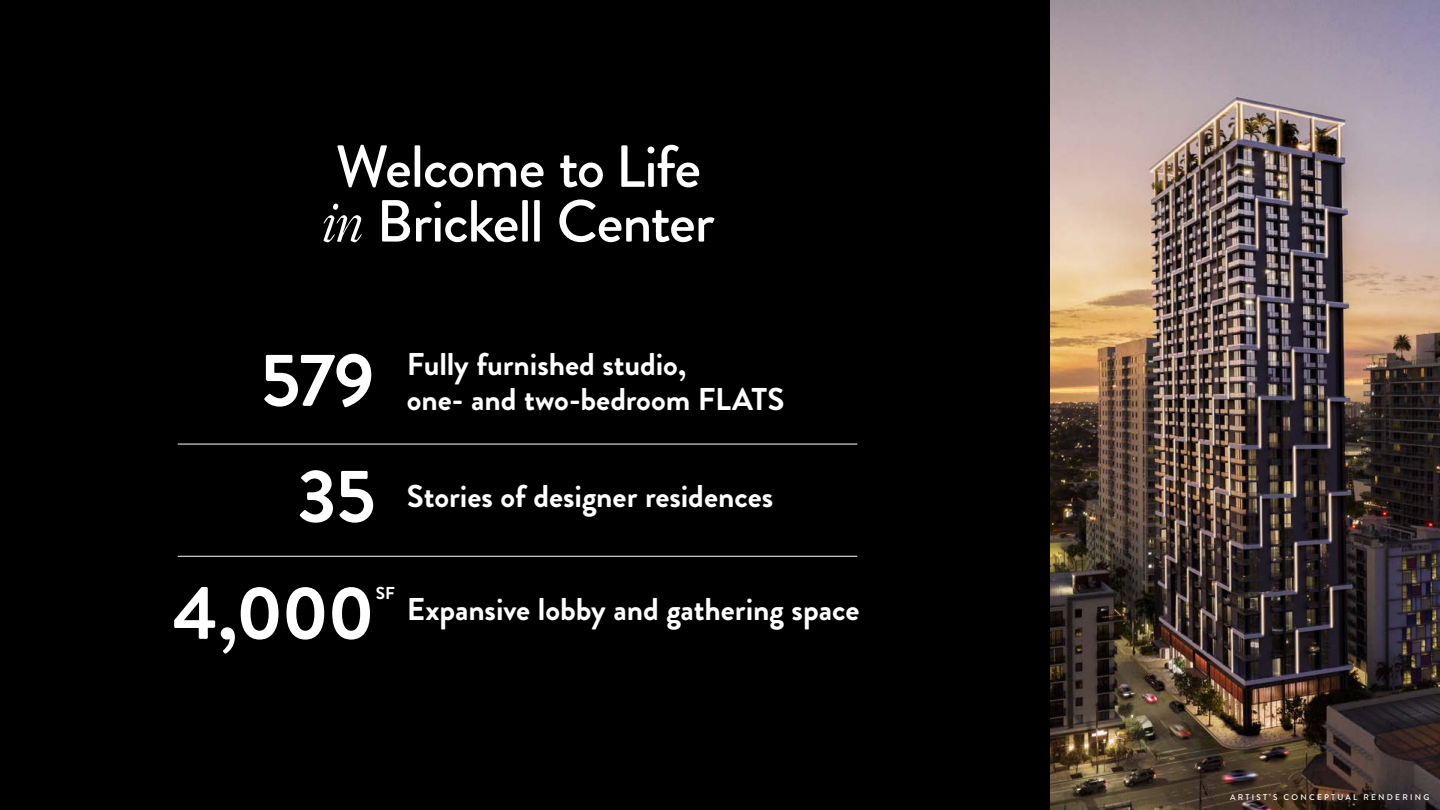
<style>
.page{position:relative;width:1440px;height:810px;background:#000}
.page>*{position:absolute;margin:0;border:0;box-sizing:border-box;transform-origin:0 0}
.t1{font:700 75px "Brandon Grotesque";letter-spacing:-.015em;color:#fff}
.t2{font:500 59.25px/54.8px "Brandon Grotesque";letter-spacing:-.02em;color:#fff}
.t3{font:700 31.5px/34.5px "Brandon Grotesque";color:#fff}
.t4{font:700 17.25px "Brandon Grotesque";color:#fff}
.t5{font:500 8.25px "Brandon Grotesque";letter-spacing:.27em;color:#fff}
.s1{font-family:"Freight Disp Pro";font-weight:400;font-style:italic}
</style>
<div class="page">
<img style="left:1050px;top:0;width:390px;height:810px">
<hr style="left:178px;top:556px;width:679px;height:1px;background:#fff">
<hr style="left:178px;top:444px;width:679px;height:1px;background:#fff">
<h2 class="t2" style="left:322px;top:140px;width:394px">Welcome to Life <span class="s1">in</span> Brickell Center</h2>
<h1 class="t1" style="left:261px;top:328px;width:115px">579</h1>
<p class="t3" style="left:407px;top:348px;width:379px">Fully furnished studio,<br>one- and two-bedroom FLATS</p>
<h1 class="t1" style="left:297px;top:444px;width:80px">35</h1>
<p class="t3" style="left:407px;top:479px;width:368px">Stories of designer residences</p>
<p class="t4" style="left:376px;top:581px;width:21px">SF</p>
<h1 class="t1" style="left:173px;top:561px;width:203px">4,000</h1>
<p class="t3" style="left:407px;top:592px;width:454px">Expansive lobby and gathering space</p>
<p class="t5" style="left:1230px;top:791px;width:201px">ARTIST’S CONCEPTUAL RENDERING</p>
</div>
